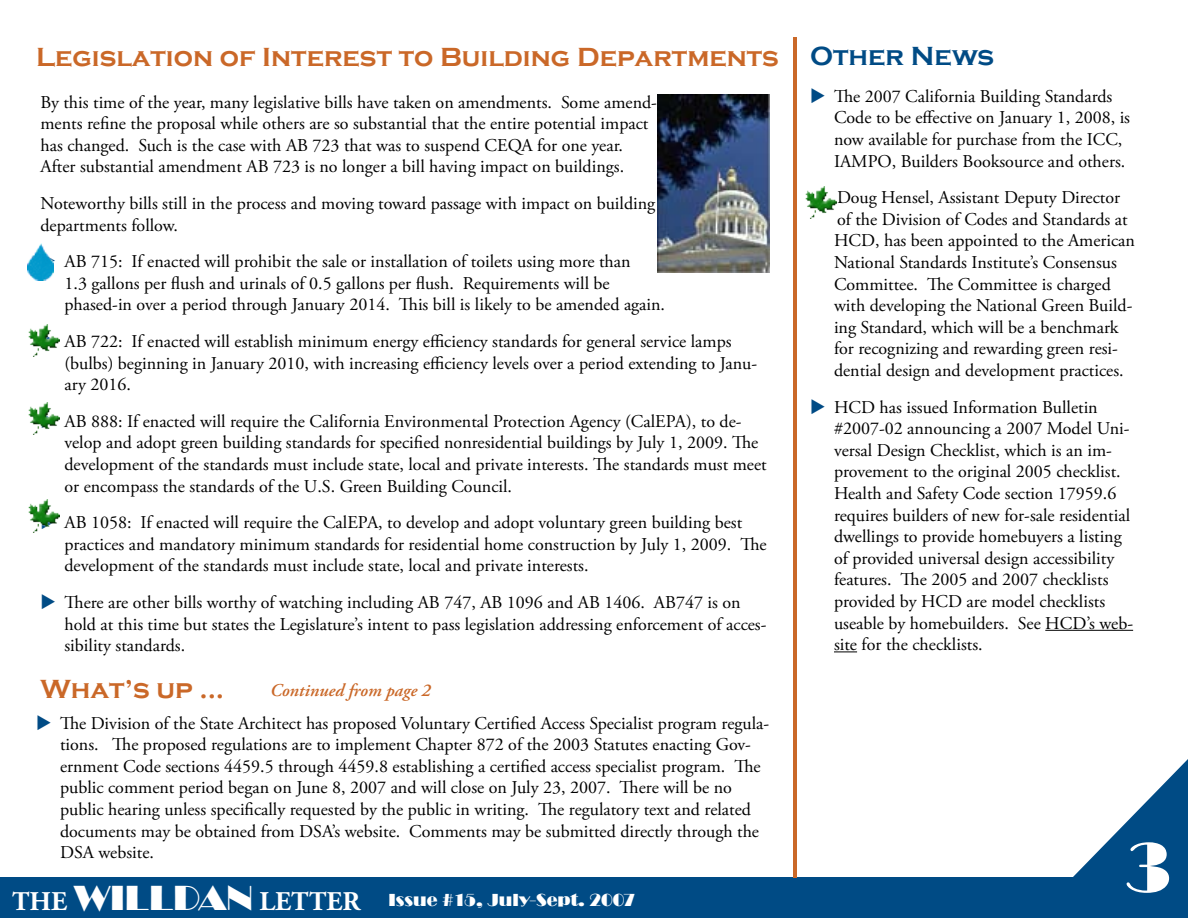
<style>
.page{position:relative;width:1188px;height:918px;background:#fff}
.page>*{position:absolute;margin:0;border:0;box-sizing:border-box;transform-origin:0 0}
.t1{font:72px "Broadway";color:#fff}
.t2{font:700 27px "Copperplate Gothic";color:#ca6828}
.t3{font:700 27px "Adobe Garamond Pro";color:#fff}
.t4{font:700 27px "Copperplate Gothic";color:#004b85}
.t5{font:18px/21.6px "Adobe Garamond Pro";color:#000}
.t6{font:18px "Broadway";color:#fff}
.t7{font:italic 600 18px "Adobe Garamond Pro";color:#ca6828}
.s1{font-family:"Broadway";font-weight:400;font-size:36px}
</style>
<div class="page">
<div style="left:0;top:878px;width:1188px;height:40px;background:#004b85"></div>
<hr style="left:793px;top:37px;width:3px;height:841px;background:#ca6828">
<hr style="left:1045px;top:630px;width:88px;height:1px;background:#000">
<svg style="left:834px;top:651px;width:23px;height:1px"></svg>
<svg style="left:1032px;top:759px;width:156px;height:119px"></svg>
<img style="left:805px;top:186px;width:32px;height:33px">
<img style="left:28px;top:324px;width:32px;height:33px">
<img style="left:28px;top:402px;width:32px;height:33px">
<img style="left:28px;top:500px;width:32px;height:32px">
<img style="left:27px;top:243px;width:27px;height:37px">
<img style="left:657px;top:94px;width:113px;height:179px">
<svg style="left:42px;top:253px;width:12px;height:15px"></svg>
<svg style="left:42px;top:333px;width:13px;height:15px"></svg>
<svg style="left:42px;top:413px;width:13px;height:15px"></svg>
<svg style="left:42px;top:514px;width:13px;height:15px"></svg>
<h2 class="t2" style="left:36px;top:42px;width:744px">Legislation of Interest to Building Departments</h2>
<p class="t5" style="left:40px;top:92px;width:618px">By this time of the year, many legislative bills have taken on amendments. Some amend&shy;ments refine the proposal while others are so substantial that the entire potential impact has changed. Such is the case with AB 723 that was to suspend CEQA for one year.<br>After substantial amendment AB 723 is no longer a bill having impact on buildings.</p>
<p class="t5" style="left:40px;top:193px;width:616px">Noteworthy bills still in the process and moving toward passage with impact on building departments follow.</p>
<p class="t5" style="left:64px;top:251px;width:602px">AB 715: If enacted will prohibit the sale or installation of toilets using more than<br>1.3 gallons per flush and urinals of 0.5 gallons per flush. Requirements will be phased-in over a period through January 2014. This bill is likely to be amended again.</p>
<p class="t5" style="left:64px;top:331px;width:694px">AB 722: If enacted will establish minimum energy efficiency standards for general service lamps (bulbs) beginning in January 2010, with increasing efficiency levels over a period extending to Janu&shy;ary 2016.</p>
<p class="t5" style="left:64px;top:411px;width:704px">AB 888: If enacted will require the California Environmental Protection Agency (CalEPA), to de&shy;velop and adopt green building standards for specified nonresidential buildings by July 1, 2009. The development of the standards must include state, local and private interests. The standards must meet or encompass the standards of the U.S. Green Building Council.</p>
<p class="t5" style="left:64px;top:512px;width:704px">AB 1058: If enacted will require the CalEPA, to develop and adopt voluntary green building best practices and mandatory minimum standards for residential home construction by July 1, 2009. The development of the standards must include state, local and private interests.</p>
<p class="t5" style="left:64px;top:592px;width:704px">There are other bills worthy of watching including AB 747, AB 1096 and AB 1406. AB747 is on hold at this time but states the Legislature’s intent to pass legislation addressing enforcement of acces&shy;sibility standards.</p>
<h2 class="t2" style="left:40px;top:674px;width:185px">What’s up ...</h2>
<p class="t7" style="left:270px;top:679px;width:162px">Continued from page 2</p>
<p class="t5" style="left:60px;top:713px;width:711px">The Division of the State Architect has proposed Voluntary Certified Access Specialist program regula&shy;tions. The proposed regulations are to implement Chapter 872 of the 2003 Statutes enacting Gov&shy;ernment Code sections 4459.5 through 4459.8 establishing a certified access specialist program. The public comment period began on June 8, 2007 and will close on July 23, 2007. There will be no public hearing unless specifically requested by the public in writing. The regulatory text and related documents may be obtained from DSA’s website. Comments may be submitted directly through the DSA website.</p>
<h2 class="t3" style="left:12px;top:886px;width:350px">THE <span class="s1">WILLDAN</span> LETTER</h2>
<p class="t6" style="left:388px;top:890px;width:248px">Issue #15, July-Sept. 2007</p>
<h2 class="t4" style="left:810px;top:41px;width:186px">Other News</h2>
<p class="t5" style="left:834px;top:86px;width:298px">The 2007 California Building Standards Code to be effective on January 1, 2008, is now available for purchase from the ICC, IAMPO, Builders Booksource and others.</p>
<p class="t5" style="left:834px;top:187px;width:303px">Doug Hensel, Assistant Deputy Director of the Division of Codes and Standards at HCD, has been appointed to the American National Standards Institute’s Consensus Committee. The Committee is charged with developing the National Green Build&shy;ing Standard, which will be a benchmark for recognizing and rewarding green resi&shy;dential design and development practices.</p>
<p class="t5" style="left:834px;top:397px;width:301px">HCD has issued Information Bulletin #2007-02 announcing a 2007 Model Uni&shy;versal Design Checklist, which is an im&shy;provement to the original 2005 checklist.<br>Health and Safety Code section 17959.6 requires builders of new for-sale residential dwellings to provide homebuyers a listing of provided universal design accessibility features. The 2005 and 2007 checklists provided by HCD are model checklists useable by homebuilders. See HCD’s web&shy;site for the checklists.</p>
<h1 class="t1" style="left:1126px;top:826px;width:48px">3</h1>
</div>
